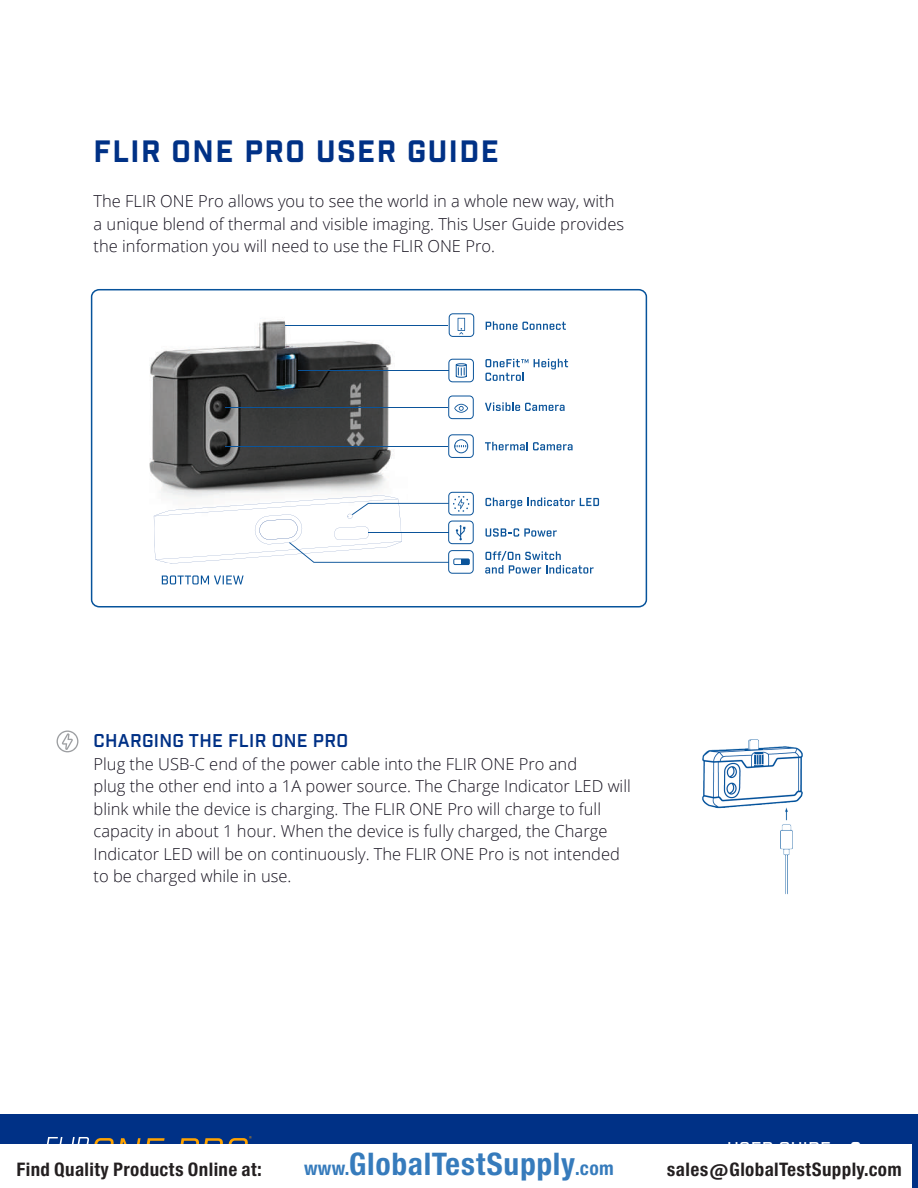
<style>
.page{position:relative;width:918px;height:1188px;background:#fff}
.page>*{position:absolute;margin:0;border:0;box-sizing:border-box;transform-origin:0 0}
.t1{font:700 30px "Industry";letter-spacing:.05em;color:#003186}
.t2{font:29.7px "Europa Gro Nr 2 SBOP Bol Con";letter-spacing:.02em;color:#367bbc}
.t3{font:600 18px "Industry";letter-spacing:.015em;color:#003186}
.t4{font:500 18px "Industry";letter-spacing:.015em;color:#fff}
.t5{font:17.85px "Europa Gro Nr 2 SBOP Bol Con";letter-spacing:.02em;color:#231f20}
.t6{font:300 16.5px/22.5px "Open Sans";color:#16121f}
.s1{font-weight:700}
.s2{font-size:18.3px}
</style>
<div class="page">
<div style="left:0;top:1114px;width:918px;height:74px;background:#003186"></div>
<svg style="left:45px;top:1137px;width:120px;height:8px"></svg>
<svg style="left:177px;top:1136px;width:75px;height:9px"></svg>
<div style="left:91px;top:289px;width:556px;height:319px;border:2px solid #07539b;border-radius:7px"></div>
<svg style="left:57px;top:730px;width:21px;height:22px"></svg>
<img style="left:702px;top:739px;width:101px;height:156px">
<img style="left:149px;top:320px;width:244px;height:198px">
<svg style="left:454px;top:439px;width:14px;height:14px"></svg>
<div style="left:448px;top:434px;width:26px;height:24px;border:1px solid #0b549a;border-radius:4px"></div>
<svg style="left:448px;top:313px;width:27px;height:107px"></svg>
<svg style="left:486px;top:528px;width:71px;height:9px"></svg>
<svg style="left:485px;top:498px;width:114px;height:10px"></svg>
<svg style="left:485px;top:402px;width:80px;height:9px"></svg>
<svg style="left:485px;top:442px;width:88px;height:8px"></svg>
<svg style="left:485px;top:551px;width:109px;height:23px"></svg>
<svg style="left:486px;top:321px;width:80px;height:9px"></svg>
<svg style="left:534px;top:359px;width:34px;height:10px"></svg>
<svg style="left:485px;top:359px;width:43px;height:22px"></svg>
<svg style="left:154px;top:491px;width:320px;height:93px"></svg>
<hr style="left:226px;top:446px;width:222px;height:1px;background:#0b549a">
<hr style="left:226px;top:407px;width:222px;height:1px;background:#0b549a">
<hr style="left:298px;top:370px;width:150px;height:1px;background:#0b549a">
<hr style="left:285px;top:325px;width:163px;height:1px;background:#0b549a">
<div style="left:0;top:1145px;width:911px;height:43px;background:#fff"></div>
<h1 class="t1" style="left:94px;top:133px;width:407px">FLIR ONE PRO USER GUIDE</h1>
<p class="t6" style="left:94px;top:190px;width:532px">The FLIR ONE Pro allows you to see the world in a whole new way, with a unique blend of thermal and visible imaging. This User Guide provides the information you will need to use the FLIR ONE Pro.</p>
<p class="t3" style="left:94px;top:730px;width:256px">CHARGING THE FLIR ONE PRO</p>
<p class="t6" style="left:94px;top:752px;width:539px">Plug the USB-C end of the power cable into the FLIR ONE Pro and<br>plug the other end into a 1A power source. The Charge Indicator LED will blink while the device is charging. The FLIR ONE Pro will charge to full capacity in about 1 hour. When the device is fully charged, the Charge Indicator LED will be on continuously. The FLIR ONE Pro is not intended to be charged while in use.</p>
<p class="t4" style="left:727px;top:1138px;width:135px">USER GUIDE <span class="s1">2</span></p>
<p class="t5" style="left:16px;top:1159px;width:247px">Find Quality Products Online at:</p>
<h2 class="t2" style="left:304px;top:1147px;width:311px"><span class="s2">www.</span>GlobalTestSupply<span class="s2">.com</span></h2>
<p class="t5" style="left:667px;top:1159px;width:236px">sales@GlobalTestSupply.com</p>
</div>
